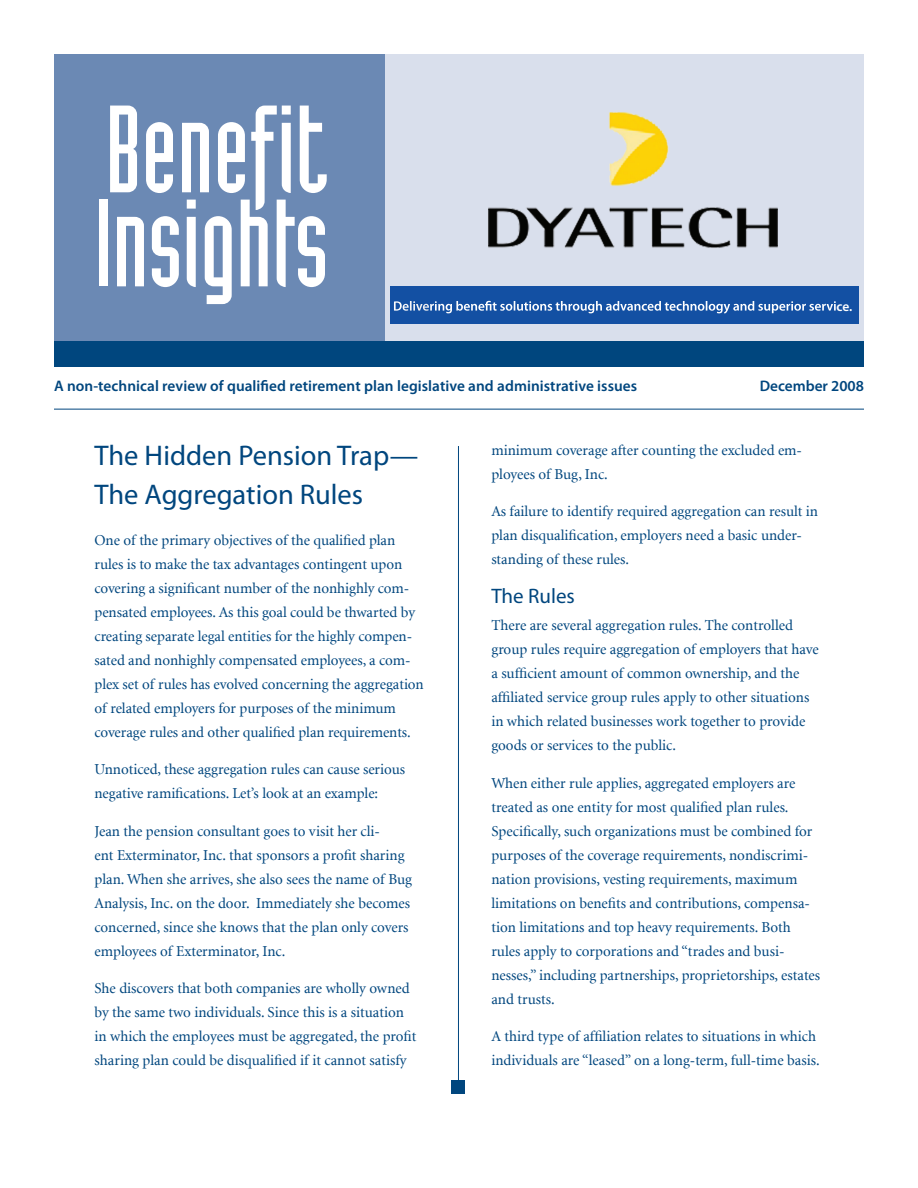
<style>
.page{position:relative;width:918px;height:1188px;background:#fff}
.page>*{position:absolute;margin:0;border:0;box-sizing:border-box;transform-origin:0 0}
.t1{font:121.5px "Industria Solid";color:#fff}
.t2{font:121.5px "Industria Solid A";color:#fff}
.t3{font:28.5px/39px "Myriad Pro";color:#00467e}
.t4{font:21px "Myriad Pro";color:#00467e}
.t5{font:600 15.3px "Myriad Pro";letter-spacing:.005em;color:#00467e}
.t6{font:15px/24px "Minion";color:#00467e}
.t7{font:600 13.5px "Myriad Pro";letter-spacing:-.005em;color:#fff}
</style>
<div class="page">
<hr style="left:458px;top:446px;width:1px;height:648px;background:#00467e">
<div style="left:452px;top:1080px;width:13px;height:14px;background:#00467e"></div>
<hr style="left:54px;top:409px;width:810px;height:1px;background:#00467e">
<div style="left:387px;top:56px;width:475px;height:291px;background:#d9dfec"></div>
<div style="left:56px;top:56px;width:327px;height:291px;background:#6b89b4"></div>
<div style="left:54px;top:341px;width:810px;height:25px;background:#00467e"></div>
<div style="left:390px;top:287px;width:469px;height:37px;background:#1350a3"></div>
<img style="left:488px;top:112px;width:290px;height:136px">
<h1 class="t2" style="left:106px;top:83px;width:225px">Benefit</h1>
<h1 class="t1" style="left:95px;top:177px;width:235px">Insights</h1>
<p class="t7" style="left:393px;top:297px;width:461px">Delivering benefit solutions through advanced technology and superior service.</p>
<p class="t5" style="left:54px;top:376px;width:585px">A non-technical review of qualified retirement plan legislative and administrative issues</p>
<p class="t5" style="left:760px;top:376px;width:106px">December 2008</p>
<h2 class="t3" style="left:94px;top:437px;width:325px">The Hidden Pension Trap—<br>The Aggregation Rules</h2>
<p class="t6" style="left:94px;top:529px;width:331px">One of the primary objectives of the qualified plan rules is to make the tax advantages contingent upon covering a significant number of the nonhighly com&shy;pensated employees. As this goal could be thwarted by creating separate legal entities for the highly compen&shy;sated and nonhighly compensated employees, a com&shy;plex set of rules has evolved concerning the aggregation of related employers for purposes of the minimum coverage rules and other qualified plan requirements.</p>
<p class="t6" style="left:94px;top:758px;width:312px">Unnoticed, these aggregation rules can cause serious negative ramifications. Let’s look at an example:</p>
<p class="t6" style="left:94px;top:820px;width:319px">Jean the pension consultant goes to visit her cli-<br>ent Exterminator, Inc. that sponsors a profit sharing plan. When she arrives, she also sees the name of Bug Analysis, Inc. on the door. Immediately she becomes concerned, since she knows that the plan only covers employees of Exterminator, Inc.</p>
<p class="t6" style="left:94px;top:977px;width:323px">She discovers that both companies are wholly owned by the same two individuals. Since this is a situation in which the employees must be aggregated, the profit sharing plan could be disqualified if it cannot satisfy</p>
<p class="t6" style="left:491px;top:438px;width:312px">minimum coverage after counting the excluded em&shy;ployees of Bug, Inc.</p>
<p class="t6" style="left:491px;top:500px;width:328px">As failure to identify required aggregation can result in plan disqualification, employers need a basic under&shy;standing of these rules.</p>
<h3 class="t4" style="left:491px;top:585px;width:85px">The Rules</h3>
<p class="t6" style="left:491px;top:614px;width:329px">There are several aggregation rules. The controlled group rules require aggregation of employers that have a sufficient amount of common ownership, and the affiliated service group rules apply to other situations in which related businesses work together to provide goods or services to the public.</p>
<p class="t6" style="left:491px;top:772px;width:330px">When either rule applies, aggregated employers are treated as one entity for most qualified plan rules.<br>Specifically, such organizations must be combined for purposes of the coverage requirements, nondiscrimi&shy;nation provisions, vesting requirements, maximum limitations on benefits and contributions, compensa&shy;tion limitations and top heavy requirements. Both rules apply to corporations and “trades and busi&shy;nesses,” including partnerships, proprietorships, estates and trusts.</p>
<p class="t6" style="left:491px;top:1025px;width:330px">A third type of affiliation relates to situations in which individuals are “leased” on a long-term, full-time basis.</p>
</div>
